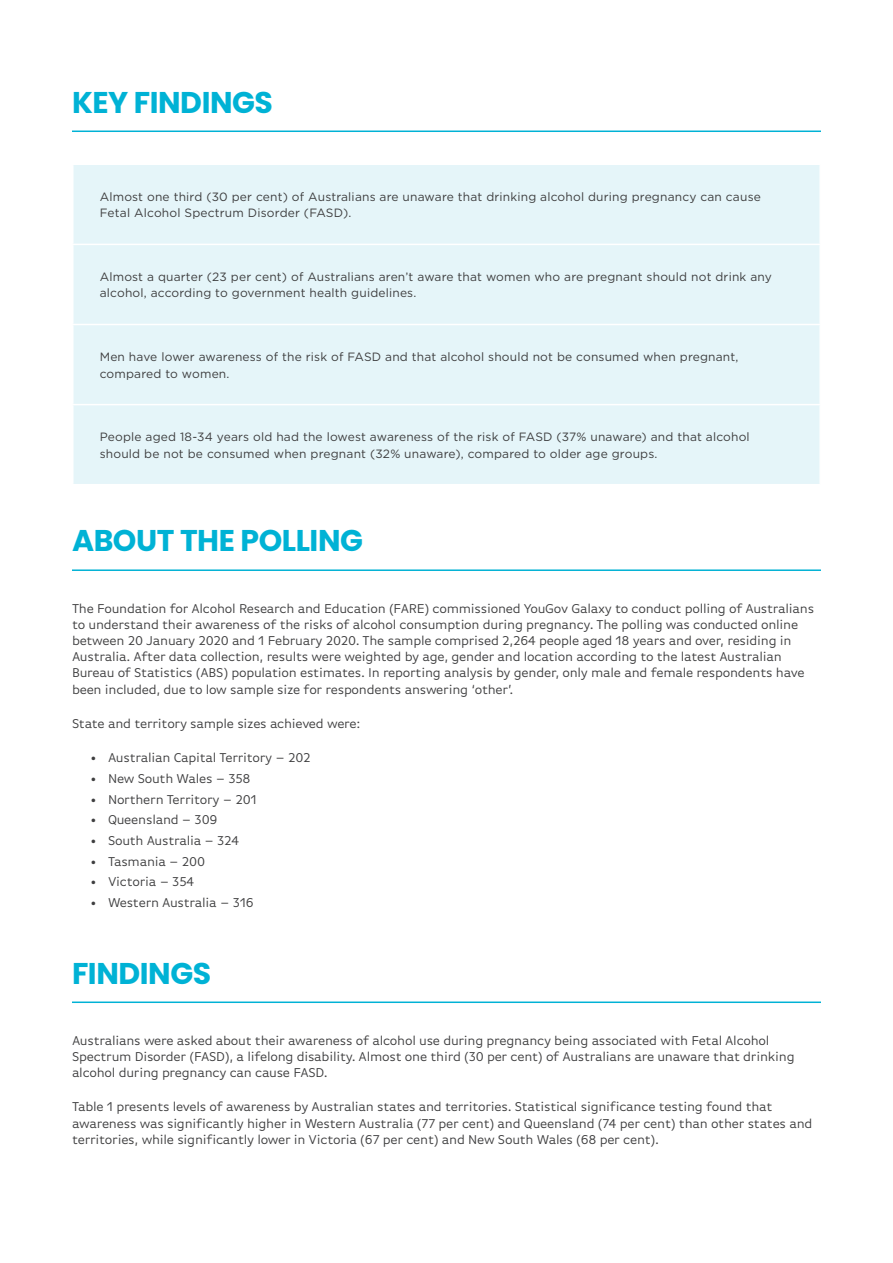
<style>
.page{position:relative;width:893px;height:1263px;background:#fff}
.page>*{position:absolute;margin:0;border:0;box-sizing:border-box;transform-origin:0 0}
.HEAD_1{font:700 30px "Poppins";letter-spacing:-.015em;color:#00b2d5}
.BODY{font:13.5px/16.2px "Basic Gothic Pro";letter-spacing:-.02em;color:#3e3e3f}
.KEY_STATS{font:12px/16.5px "Gotham";letter-spacing:.015em;color:#3e3e3f}
</style>
<div class="page">
<hr style="left:72px;top:130px;width:749px;height:2px;background:#00b2d5">
<hr style="left:72px;top:569px;width:749px;height:2px;background:#00b2d5">
<hr style="left:72px;top:1001px;width:749px;height:2px;background:#00b2d5">
<div style="left:74px;top:165px;width:745px;height:319px;background:#e5f5f9"></div>
<hr style="left:72px;top:244px;width:749px;height:1px;background:#fff">
<hr style="left:72px;top:324px;width:749px;height:1px;background:#fff">
<hr style="left:72px;top:404px;width:749px;height:1px;background:#fff">
<p class="HEAD_1" style="left:72px;top:85px;width:203px">KEY FINDINGS</p>
<p class="KEY_STATS" style="left:100px;top:188px;width:663px">Almost one third (30 per cent) of Australians are unaware that drinking alcohol during pregnancy can cause<br>Fetal Alcohol Spectrum Disorder (FASD).</p>
<p class="KEY_STATS" style="left:100px;top:268px;width:674px">Almost a quarter (23 per cent) of Australians aren’t aware that women who are pregnant should not drink any alcohol, according to government health guidelines.</p>
<p class="KEY_STATS" style="left:100px;top:348px;width:640px">Men have lower awareness of the risk of FASD and that alcohol should not be consumed when pregnant, compared to women.</p>
<p class="KEY_STATS" style="left:100px;top:428px;width:651px">People aged 18-34 years old had the lowest awareness of the risk of FASD (37% unaware) and that alcohol should be not be consumed when pregnant (32% unaware), compared to older age groups.</p>
<p class="HEAD_1" style="left:72px;top:523px;width:292px">ABOUT THE POLLING</p>
<p class="BODY" style="left:72px;top:600px;width:744px">The Foundation for Alcohol Research and Education (FARE) commissioned YouGov Galaxy to conduct polling of Australians to understand their awareness of the risks of alcohol consumption during pregnancy. The polling was conducted online between 20 January 2020 and 1 February 2020. The sample comprised 2,264 people aged 18 years and over, residing in Australia. After data collection, results were weighted by age, gender and location according to the latest Australian Bureau of Statistics (ABS) population estimates. In reporting analysis by gender, only male and female respondents have been included, due to low sample size for respondents answering ‘other’.</p>
<p class="BODY" style="left:72px;top:715px;width:290px">State and territory sample sizes achieved were:</p>
<p class="BODY" style="left:90px;top:749px;width:222px">• Australian Capital Territory – 202</p>
<p class="BODY" style="left:90px;top:770px;width:162px">• New South Wales – 358</p>
<p class="BODY" style="left:90px;top:791px;width:168px">• Northern Territory – 201</p>
<p class="BODY" style="left:90px;top:812px;width:129px">• Queensland – 309</p>
<p class="BODY" style="left:90px;top:832px;width:151px">• South Australia – 324</p>
<p class="BODY" style="left:90px;top:853px;width:116px">• Tasmania – 200</p>
<p class="BODY" style="left:90px;top:874px;width:106px">• Victoria – 354</p>
<p class="BODY" style="left:90px;top:894px;width:165px">• Western Australia – 316</p>
<p class="HEAD_1" style="left:72px;top:955px;width:141px">FINDINGS</p>
<p class="BODY" style="left:72px;top:1032px;width:724px">Australians were asked about their awareness of alcohol use during pregnancy being associated with Fetal Alcohol<br>Spectrum Disorder (FASD), a lifelong disability. Almost one third (30 per cent) of Australians are unaware that drinking alcohol during pregnancy can cause FASD.</p>
<p class="BODY" style="left:72px;top:1099px;width:742px">Table 1 presents levels of awareness by Australian states and territories. Statistical significance testing found that awareness was significantly higher in Western Australia (77 per cent) and Queensland (74 per cent) than other states and territories, while significantly lower in Victoria (67 per cent) and New South Wales (68 per cent).</p>
</div>
